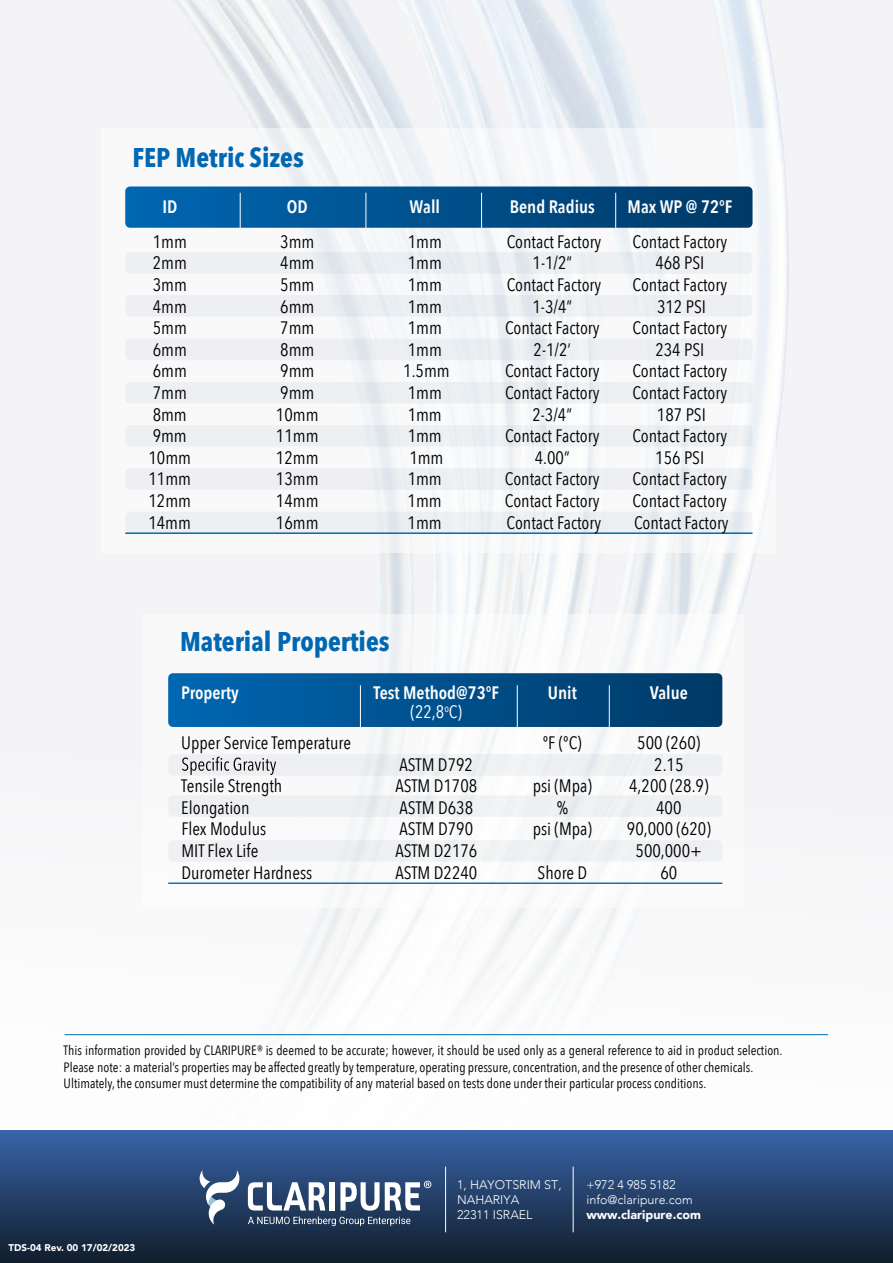
<style>
.page{position:relative;width:893px;height:1263px;background:#fff}
.page>*{position:absolute;margin:0;border:0;box-sizing:border-box;transform-origin:0 0}
.t1{font:700 27px "Avenir Next Condensed";color:#0067b2}
.t2{font:18px "Avenir Next Condensed";color:#000}
.t3{font:600 18px "Avenir Next Condensed";color:#fff}
.t4{font:18px "Avenir Next Condensed";color:#fff}
.t5{font:13.5px/16.2px "Avenir Next Condensed";color:#000}
.t6{font:300 12.45px/15px "Avenir";color:#fff}
.t7{font:900 12.45px "Avenir";color:#fff}
.t8{font:900 9.75px "Avenir";color:#fff}
</style>
<div class="page">
<svg style="left:168px;top:673px;width:554px;height:54px;background:#01518c"></svg>
<div style="left:168px;top:754px;width:554px;height:22px;background:#edeff2;border-radius:5px"></div>
<div style="left:168px;top:795px;width:554px;height:22px;background:#edeff2;border-radius:5px"></div>
<div style="left:168px;top:840px;width:554px;height:22px;background:#eef0f3;border-radius:5px"></div>
<hr style="left:168px;top:882px;width:554px;height:2px;background:#006bb3">
<img style="left:0;top:1130px;width:893px;height:133px">
<div style="left:125px;top:252px;width:627px;height:22px;background:#edeff2;border-radius:5px"></div>
<div style="left:125px;top:295px;width:627px;height:22px;background:#edeff2;border-radius:5px"></div>
<div style="left:125px;top:339px;width:627px;height:21px;background:#edeff2;border-radius:5px"></div>
<div style="left:125px;top:382px;width:627px;height:21px;background:#edeff2;border-radius:5px"></div>
<div style="left:125px;top:425px;width:627px;height:22px;background:#edeff2;border-radius:5px"></div>
<div style="left:125px;top:468px;width:627px;height:22px;background:#edeff2;border-radius:5px"></div>
<div style="left:125px;top:512px;width:627px;height:21px;background:#edeff2;border-radius:5px"></div>
<svg style="left:125px;top:186px;width:627px;height:42px;background:#05538e"></svg>
<hr style="left:366px;top:193px;width:1px;height:35px;background:#fff">
<hr style="left:481px;top:193px;width:1px;height:35px;background:#fff">
<hr style="left:615px;top:193px;width:1px;height:35px;background:#fff">
<hr style="left:240px;top:193px;width:1px;height:35px;background:#fff">
<hr style="left:360px;top:685px;width:1px;height:43px;background:#fff">
<hr style="left:517px;top:685px;width:1px;height:43px;background:#fff">
<hr style="left:609px;top:685px;width:1px;height:43px;background:#fff">
<hr style="left:125px;top:532px;width:627px;height:2px;background:#006bb3">
<svg style="left:182px;top:757px;width:94px;height:18px"></svg>
<hr style="left:65px;top:1034px;width:763px;height:1px;background:#006bb3">
<hr style="left:445px;top:1166px;width:1px;height:66px;background:#fff">
<hr style="left:573px;top:1166px;width:1px;height:66px;background:#fff">
<svg style="left:248px;top:1216px;width:162px;height:10px;background:#51627a"></svg>
<svg style="left:199px;top:1170px;width:40px;height:55px"></svg>
<div style="left:330px;top:1182px;width:5px;height:28px;background:#fff"></div>
<svg style="left:248px;top:1182px;width:77px;height:28px"></svg>
<svg style="left:340px;top:1181px;width:91px;height:29px"></svg>
<h1 class="t1" style="left:132px;top:141px;width:173px">FEP Metric Sizes</h1>
<p class="t3" style="left:162px;top:191px;width:16px">ID</p>
<p class="t3" style="left:287px;top:191px;width:22px">OD</p>
<p class="t3" style="left:410px;top:191px;width:32px">Wall</p>
<p class="t3" style="left:510px;top:191px;width:87px">Bend Radius</p>
<p class="t3" style="left:628px;top:191px;width:106px">Max WP @ 72°F</p>
<p class="t2" style="left:153px;top:226px;width:36px">1mm</p>
<p class="t2" style="left:280px;top:226px;width:36px">3mm</p>
<p class="t2" style="left:408px;top:226px;width:36px">1mm</p>
<p class="t2" style="left:507px;top:226px;width:96px">Contact Factory</p>
<p class="t2" style="left:633px;top:226px;width:96px">Contact Factory</p>
<p class="t2" style="left:153px;top:248px;width:36px">2mm</p>
<p class="t2" style="left:280px;top:248px;width:36px">4mm</p>
<p class="t2" style="left:408px;top:248px;width:36px">1mm</p>
<p class="t2" style="left:532px;top:248px;width:41px">1-1/2”</p>
<p class="t2" style="left:655px;top:248px;width:50px">468 PSI</p>
<p class="t2" style="left:153px;top:269px;width:36px">3mm</p>
<p class="t2" style="left:280px;top:269px;width:36px">5mm</p>
<p class="t2" style="left:408px;top:269px;width:36px">1mm</p>
<p class="t2" style="left:507px;top:269px;width:96px">Contact Factory</p>
<p class="t2" style="left:633px;top:269px;width:96px">Contact Factory</p>
<p class="t2" style="left:153px;top:291px;width:36px">4mm</p>
<p class="t2" style="left:280px;top:291px;width:36px">6mm</p>
<p class="t2" style="left:408px;top:291px;width:36px">1mm</p>
<p class="t2" style="left:532px;top:291px;width:41px">1-3/4”</p>
<p class="t2" style="left:657px;top:291px;width:50px">312 PSI</p>
<p class="t2" style="left:153px;top:312px;width:36px">5mm</p>
<p class="t2" style="left:280px;top:312px;width:36px">7mm</p>
<p class="t2" style="left:408px;top:312px;width:36px">1mm</p>
<p class="t2" style="left:505px;top:312px;width:96px">Contact Factory</p>
<p class="t2" style="left:633px;top:312px;width:96px">Contact Factory</p>
<p class="t2" style="left:153px;top:334px;width:36px">6mm</p>
<p class="t2" style="left:280px;top:334px;width:36px">8mm</p>
<p class="t2" style="left:408px;top:334px;width:36px">1mm</p>
<p class="t2" style="left:534px;top:334px;width:39px">2-1/2’</p>
<p class="t2" style="left:655px;top:334px;width:50px">234 PSI</p>
<p class="t2" style="left:153px;top:356px;width:36px">6mm</p>
<p class="t2" style="left:280px;top:356px;width:36px">9mm</p>
<p class="t2" style="left:403px;top:356px;width:48px">1.5mm</p>
<p class="t2" style="left:505px;top:356px;width:96px">Contact Factory</p>
<p class="t2" style="left:632px;top:356px;width:96px">Contact Factory</p>
<p class="t2" style="left:153px;top:377px;width:36px">7mm</p>
<p class="t2" style="left:280px;top:377px;width:36px">9mm</p>
<p class="t2" style="left:408px;top:377px;width:36px">1mm</p>
<p class="t2" style="left:505px;top:377px;width:96px">Contact Factory</p>
<p class="t2" style="left:632px;top:377px;width:96px">Contact Factory</p>
<p class="t2" style="left:153px;top:399px;width:36px">8mm</p>
<p class="t2" style="left:276px;top:399px;width:44px">10mm</p>
<p class="t2" style="left:408px;top:399px;width:36px">1mm</p>
<p class="t2" style="left:532px;top:399px;width:41px">2-3/4”</p>
<p class="t2" style="left:657px;top:399px;width:50px">187 PSI</p>
<p class="t2" style="left:153px;top:420px;width:36px">9mm</p>
<p class="t2" style="left:276px;top:420px;width:44px">11mm</p>
<p class="t2" style="left:408px;top:420px;width:36px">1mm</p>
<p class="t2" style="left:505px;top:420px;width:96px">Contact Factory</p>
<p class="t2" style="left:632px;top:420px;width:96px">Contact Factory</p>
<p class="t2" style="left:148px;top:442px;width:44px">10mm</p>
<p class="t2" style="left:276px;top:442px;width:44px">12mm</p>
<p class="t2" style="left:409px;top:442px;width:36px">1mm</p>
<p class="t2" style="left:535px;top:442px;width:36px">4.00”</p>
<p class="t2" style="left:655px;top:442px;width:50px">156 PSI</p>
<p class="t2" style="left:148px;top:464px;width:44px">11mm</p>
<p class="t2" style="left:276px;top:464px;width:44px">13mm</p>
<p class="t2" style="left:408px;top:464px;width:36px">1mm</p>
<p class="t2" style="left:505px;top:464px;width:96px">Contact Factory</p>
<p class="t2" style="left:632px;top:464px;width:96px">Contact Factory</p>
<p class="t2" style="left:148px;top:485px;width:44px">12mm</p>
<p class="t2" style="left:276px;top:485px;width:44px">14mm</p>
<p class="t2" style="left:408px;top:485px;width:36px">1mm</p>
<p class="t2" style="left:505px;top:485px;width:96px">Contact Factory</p>
<p class="t2" style="left:632px;top:485px;width:96px">Contact Factory</p>
<p class="t2" style="left:148px;top:507px;width:44px">14mm</p>
<p class="t2" style="left:276px;top:507px;width:44px">16mm</p>
<p class="t2" style="left:408px;top:507px;width:36px">1mm</p>
<p class="t2" style="left:507px;top:507px;width:96px">Contact Factory</p>
<p class="t2" style="left:634px;top:507px;width:96px">Contact Factory</p>
<h1 class="t1" style="left:180px;top:625px;width:211px">Material Properties</h1>
<p class="t3" style="left:181px;top:677px;width:59px">Property</p>
<p class="t3" style="left:374px;top:677px;width:127px">Test Method@73°F</p>
<p class="t3" style="left:548px;top:677px;width:30px">Unit</p>
<p class="t3" style="left:650px;top:677px;width:40px">Value</p>
<p class="t4" style="left:411px;top:697px;width:53px">(22,8<sup>o</sup>C)</p>
<p class="t2" style="left:181px;top:727px;width:171px">Upper Service Temperature</p>
<p class="t2" style="left:543px;top:727px;width:40px">ºF (ºC)</p>
<p class="t2" style="left:637px;top:727px;width:65px">500 (260)</p>
<p class="t2" style="left:400px;top:749px;width:75px">ASTM D792</p>
<p class="t2" style="left:654px;top:749px;width:31px">2.15</p>
<p class="t2" style="left:181px;top:770px;width:102px">Tensile Strength</p>
<p class="t2" style="left:395px;top:770px;width:83px">ASTM D1708</p>
<p class="t2" style="left:533px;top:770px;width:61px">psi (Mpa)</p>
<p class="t2" style="left:629px;top:770px;width:81px">4,200 (28.9)</p>
<p class="t2" style="left:181px;top:792px;width:70px">Elongation</p>
<p class="t2" style="left:400px;top:792px;width:75px">ASTM D638</p>
<p class="t2" style="left:557px;top:792px;width:13px">%</p>
<p class="t2" style="left:656px;top:792px;width:27px">400</p>
<p class="t2" style="left:181px;top:814px;width:86px">Flex Modulus</p>
<p class="t2" style="left:400px;top:814px;width:75px">ASTM D790</p>
<p class="t2" style="left:533px;top:814px;width:61px">psi (Mpa)</p>
<p class="t2" style="left:627px;top:814px;width:85px">90,000 (620)</p>
<p class="t2" style="left:181px;top:835px;width:79px">MIT Flex Life</p>
<p class="t2" style="left:395px;top:835px;width:83px">ASTM D2176</p>
<p class="t2" style="left:636px;top:835px;width:68px">500,000+</p>
<p class="t2" style="left:181px;top:857px;width:132px">Durometer Hardness</p>
<p class="t2" style="left:395px;top:857px;width:83px">ASTM D2240</p>
<p class="t2" style="left:538px;top:857px;width:51px">Shore D</p>
<p class="t2" style="left:660px;top:857px;width:18px">60</p>
<p class="t5" style="left:64px;top:1042px;width:720px">This information provided by CLARIPURE® is deemed to be accurate; however, it should be used only as a general reference to aid in product selection.<br>Please note: a material’s properties may be affected greatly by temperature, operating pressure,concentration, and the presence of other chemicals.<br>Ultimately, the consumer must determine the compatibility of any material based on tests done under their particular process conditions.</p>
<p class="t8" style="left:9px;top:1239px;width:128px">TDS-04 Rev. 00 17/02/2023</p>
<p class="t6" style="left:457px;top:1177px;width:106px">1, HAYOTSRIM ST,<br>NAHARIYA<br>22311 ISRAEL</p>
<p class="t6" style="left:586px;top:1177px;width:108px">+972 4 985 5182 info@claripure.com</p>
<p class="t7" style="left:586px;top:1204px;width:116px">www.claripure.com</p>
</div>
